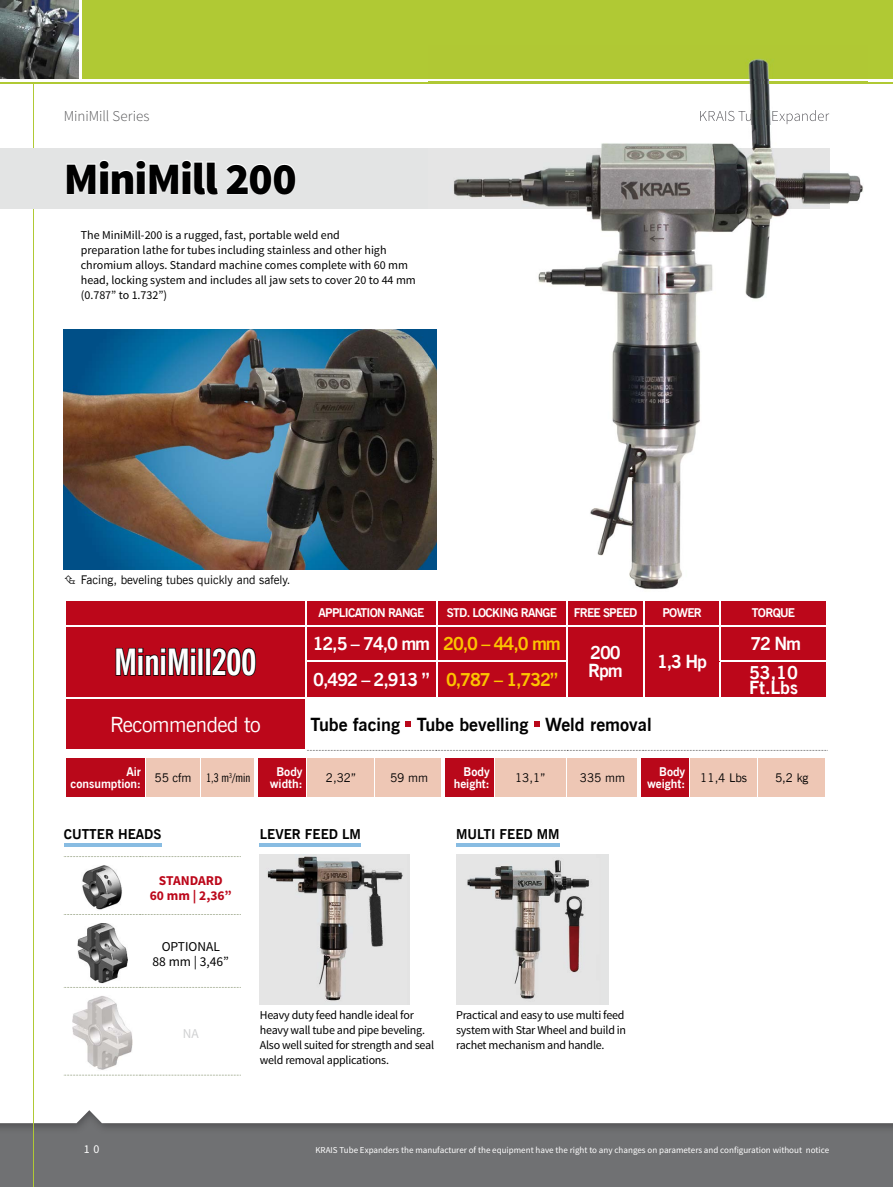
<style>
.page{position:relative;width:893px;height:1187px;background:#fff}
.page>*{position:absolute;margin:0;border:0;box-sizing:border-box;transform-origin:0 0}
.t1{font:900 45px "Source Sans Pro";letter-spacing:-.025em;color:#000}
.t2{font:700 36px "News Goth Cn EU";letter-spacing:-.02em;color:#fff}
.t3{font:21px "News Goth EU";letter-spacing:-.02em;color:#fff}
.t4{font:700 18px/18px "News Goth EU";letter-spacing:-.06em;color:#fff}
.t5{font:700 18px "News Goth EU";color:#000}
.t6{font:300 15px "Source Sans Pro";letter-spacing:-.005em;color:#58585a}
.t7{font:700 13.5px "News Goth EU";color:#000}
.t8{font:700 13.5px/15px "Source Sans Pro";color:#bc071a;text-align:center}
.t9{font:13.5px/15px "Source Sans Pro";color:#000;text-align:center}
.t10{font:13.5px "Source Sans Pro";color:#d0d1d2}
.t11{font:12px/15px "Source Sans Pro";color:#000}
.t12{font:12px/15px "Source Sans Pro";letter-spacing:-.02em;color:#000}
.t13{font:12px "News Goth EU";color:#000}
.t14{font:700 12px "News Goth EU";letter-spacing:-.06em;color:#fff}
.t15{font:700 12px/12px "News Goth EU";color:#fff;text-align:right}
.t16{font:12px "News Goth Cn EU";color:#000}
.t17{font:12px "Source Sans Pro";color:#fff}
.t18{font:9px "Source Sans Pro";color:#fff}
.s1{color:#fcc400}
.s2{font-family:"News Goth EU"}
</style>
<div class="page">
<img style="left:0;top:1110px;width:893px;height:76px">
<div style="left:83px;top:0;width:810px;height:79px;background:#b0c934"></div>
<img style="left:0;top:0;width:79px;height:79px">
<hr style="left:33px;top:82px;width:1px;height:1104px;background:#b0c934">
<hr style="left:0;top:82px;width:893px;height:1px;background:#b0c934">
<img style="left:64px;top:329px;width:364px;height:240px">
<div style="left:0;top:149px;width:829px;height:60px;background:#e3e4e4"></div>
<img style="left:428px;top:58px;width:439px;height:532px">
<img style="left:428px;top:110px;width:401px;height:14px">
<img style="left:428px;top:82px;width:439px;height:1px">
<img style="left:428px;top:149px;width:401px;height:60px">
<div style="left:66px;top:601px;width:760px;height:148px;background:#bc071a"></div>
<div style="left:306px;top:698px;width:521px;height:52px;background:#fff"></div>
<hr style="left:305px;top:600px;width:2px;height:25px;background:#fff">
<svg style="left:436px;top:601px;width:1px;height:24px"></svg>
<svg style="left:567px;top:601px;width:1px;height:24px"></svg>
<hr style="left:643px;top:600px;width:2px;height:25px;background:#fff">
<svg style="left:720px;top:601px;width:1px;height:24px"></svg>
<hr style="left:64px;top:625px;width:242px;height:1px;background:#fff">
<hr style="left:306px;top:625px;width:131px;height:1px;background:#fff">
<hr style="left:305px;top:626px;width:2px;height:34px;background:#fff">
<hr style="left:437px;top:625px;width:130px;height:1px;background:#fff">
<hr style="left:436px;top:626px;width:1px;height:34px;background:#fff">
<hr style="left:567px;top:625px;width:77px;height:1px;background:#fff">
<hr style="left:567px;top:626px;width:1px;height:34px;background:#fff">
<hr style="left:644px;top:625px;width:76px;height:1px;background:#fff">
<hr style="left:643px;top:626px;width:2px;height:35px;background:#fff">
<hr style="left:720px;top:625px;width:107px;height:1px;background:#fff">
<hr style="left:720px;top:626px;width:1px;height:34px;background:#fff">
<hr style="left:305px;top:660px;width:132px;height:2px;background:#fff">
<hr style="left:305px;top:662px;width:2px;height:35px;background:#fff">
<hr style="left:437px;top:660px;width:131px;height:2px;background:#fff">
<hr style="left:436px;top:662px;width:1px;height:35px;background:#fff">
<hr style="left:567px;top:662px;width:1px;height:35px;background:#fff">
<hr style="left:643px;top:661px;width:2px;height:36px;background:#fff">
<hr style="left:720px;top:660px;width:107px;height:2px;background:#fff">
<hr style="left:720px;top:662px;width:1px;height:35px;background:#fff">
<hr style="left:64px;top:697px;width:242px;height:1px;background:#fff">
<hr style="left:306px;top:697px;width:131px;height:1px;background:#fff">
<hr style="left:305px;top:698px;width:2px;height:51px;background:#fff">
<hr style="left:437px;top:697px;width:130px;height:1px;background:#fff">
<hr style="left:567px;top:697px;width:77px;height:1px;background:#fff">
<hr style="left:644px;top:697px;width:76px;height:1px;background:#fff">
<hr style="left:720px;top:697px;width:107px;height:1px;background:#fff">
<svg style="left:115px;top:623px;width:81px;height:97px;background:#a71020"></svg>
<div style="left:190px;top:655px;width:6px;height:20px;border:2px solid #000"></div>
<div style="left:198px;top:648px;width:5px;height:27px;border:2px solid #000"></div>
<div style="left:205px;top:648px;width:6px;height:27px;border:2px solid #000"></div>
<svg style="left:211px;top:647px;width:46px;height:30px"></svg>
<svg style="left:405px;top:721px;width:6px;height:6px"></svg>
<svg style="left:534px;top:721px;width:6px;height:6px"></svg>
<svg style="left:66px;top:758px;width:759px;height:38px;background:#dd8b84"></svg>
<hr style="left:145px;top:757px;width:1px;height:39px;background:#fff">
<hr style="left:200px;top:757px;width:1px;height:39px;background:#fff">
<hr style="left:307px;top:757px;width:1px;height:39px;background:#fff">
<hr style="left:375px;top:757px;width:1px;height:39px;background:#fff">
<hr style="left:494px;top:757px;width:1px;height:39px;background:#fff">
<hr style="left:566px;top:757px;width:1px;height:39px;background:#fff">
<hr style="left:689px;top:757px;width:1px;height:39px;background:#fff">
<hr style="left:757px;top:757px;width:1px;height:39px;background:#fff">
<hr style="left:637px;top:757px;width:3px;height:39px;background:#fff">
<hr style="left:441px;top:757px;width:3px;height:39px;background:#fff">
<hr style="left:254px;top:757px;width:3px;height:39px;background:#fff">
<hr style="left:260px;top:843px;width:101px;height:3px;background:#88bce2">
<img style="left:260px;top:854px;width:149px;height:150px">
<svg style="left:66px;top:160px;width:153px;height:35px"></svg>
<svg style="left:226px;top:164px;width:70px;height:31px"></svg>
<hr style="left:456px;top:843px;width:104px;height:3px;background:#88bce2">
<div style="left:456px;top:854px;width:152px;height:150px;background:#e3e4e4"></div>
<img style="left:467px;top:860px;width:122px;height:139px">
<hr style="left:64px;top:843px;width:97px;height:3px;background:#88bce2">
<svg style="left:64px;top:856px;width:177px;height:1px"></svg>
<svg style="left:64px;top:914px;width:177px;height:1px"></svg>
<svg style="left:64px;top:1074px;width:177px;height:1px"></svg>
<img style="left:82px;top:865px;width:40px;height:45px">
<img style="left:77px;top:923px;width:50px;height:59px">
<img style="left:72px;top:996px;width:61px;height:74px">
<p class="t6" style="left:64px;top:107px;width:87px">MiniMill Series</p>
<h1 class="t1" style="left:64px;top:149px;width:234px">MiniMill 200</h1>
<p class="t11" style="left:81px;top:228px;width:337px">The MiniMill-200 is a rugged, fast, portable weld end<br>preparation lathe for tubes including stainless and other high chromium alloys. Standard machine comes complete with 60 mm head, locking system and includes all jaw sets to cover 20 to 44 mm (0.787” to 1.732”)</p>
<p class="t13" style="left:81px;top:572px;width:211px">Facing, beveling tubes quickly and safely.</p>
<h2 class="t2" style="left:114px;top:639px;width:144px">MiniMill200</h2>
<p class="t14" style="left:319px;top:605px;width:107px">APPLICATION RANGE</p>
<p class="t14" style="left:447px;top:605px;width:112px">STD. LOCKING RANGE</p>
<p class="t14" style="left:574px;top:605px;width:65px">FREE SPEED</p>
<p class="t14" style="left:662px;top:605px;width:41px">POWER</p>
<p class="t14" style="left:752px;top:605px;width:45px">TORQUE</p>
<h3 class="t4" style="left:313px;top:635px;width:250px">12,5 – 74,0 mm <span class="s1">20,0 – 44,0 mm</span></h3>
<h3 class="t4" style="left:750px;top:635px;width:52px">72 Nm</h3>
<h3 class="t4" style="left:588px;top:644px;width:36px">200<br>Rpm</h3>
<h3 class="t4" style="left:657px;top:653px;width:51px">1,3 Hp</h3>
<h3 class="t4" style="left:313px;top:671px;width:246px">0,492 – 2,913 ” <span class="s1">0,787 – 1,732”</span></h3>
<h3 class="t4" style="left:749px;top:665px;width:51px;line-height:15px">53,10<br>Ft.Lbs</h3>
<h3 class="t3" style="left:110px;top:711px;width:152px">Recommended to</h3>
<h3 class="t5" style="left:310px;top:713px;width:343px">Tube facing Tube bevelling Weld removal</h3>
<p class="t15" style="left:71px;top:765px;width:72px">Air consumption:</p>
<p class="t16" style="left:154px;top:770px;width:97px"><span class="s2">55 cfm</span> 1,3 m<sup>3</sup>/min</p>
<p class="t15" style="left:270px;top:765px;width:34px;text-align:center">Body width:</p>
<p class="t13" style="left:326px;top:770px;width:32px">2,32”</p>
<p class="t13" style="left:390px;top:770px;width:39px">59 mm</p>
<p class="t15" style="left:454px;top:765px;width:38px">Body height:</p>
<p class="t13" style="left:515px;top:770px;width:32px">13,1”</p>
<p class="t13" style="left:580px;top:770px;width:47px">335 mm</p>
<p class="t15" style="left:647px;top:765px;width:40px">Body weight:</p>
<p class="t13" style="left:700px;top:770px;width:48px">11,4 Lbs</p>
<p class="t13" style="left:775px;top:770px;width:35px">5,2 kg</p>
<p class="t7" style="left:64px;top:826px;width:99px">CUTTER HEADS</p>
<p class="t8" style="left:150px;top:873px;width:84px">STANDARD<br>60 mm | 2,36”</p>
<p class="t9" style="left:153px;top:938px;width:78px">OPTIONAL<br>88 mm | 3,46”</p>
<p class="t10" style="left:183px;top:1025px;width:17px">NA</p>
<p class="t7" style="left:260px;top:826px;width:103px">LEVER FEED LM</p>
<p class="t7" style="left:456px;top:826px;width:105px">MULTI FEED MM</p>
<p class="t12" style="left:260px;top:1008px;width:176px">Heavy duty feed handle ideal for heavy wall tube and pipe beveling.<br>Also well suited for strength and seal weld removal applications.</p>
<p class="t12" style="left:456px;top:1008px;width:172px">Practical and easy to use multi feed system with Star Wheel and build in rachet mechanism and handle.</p>
<p class="t17" style="left:84px;top:1141px;width:17px">1 0</p>
<p class="t18" style="left:315px;top:1144px;width:515px">KRAIS Tube Expanders the manufacturer of the equipment have the right to any changes on parameters and configuration without notice</p>
</div>
